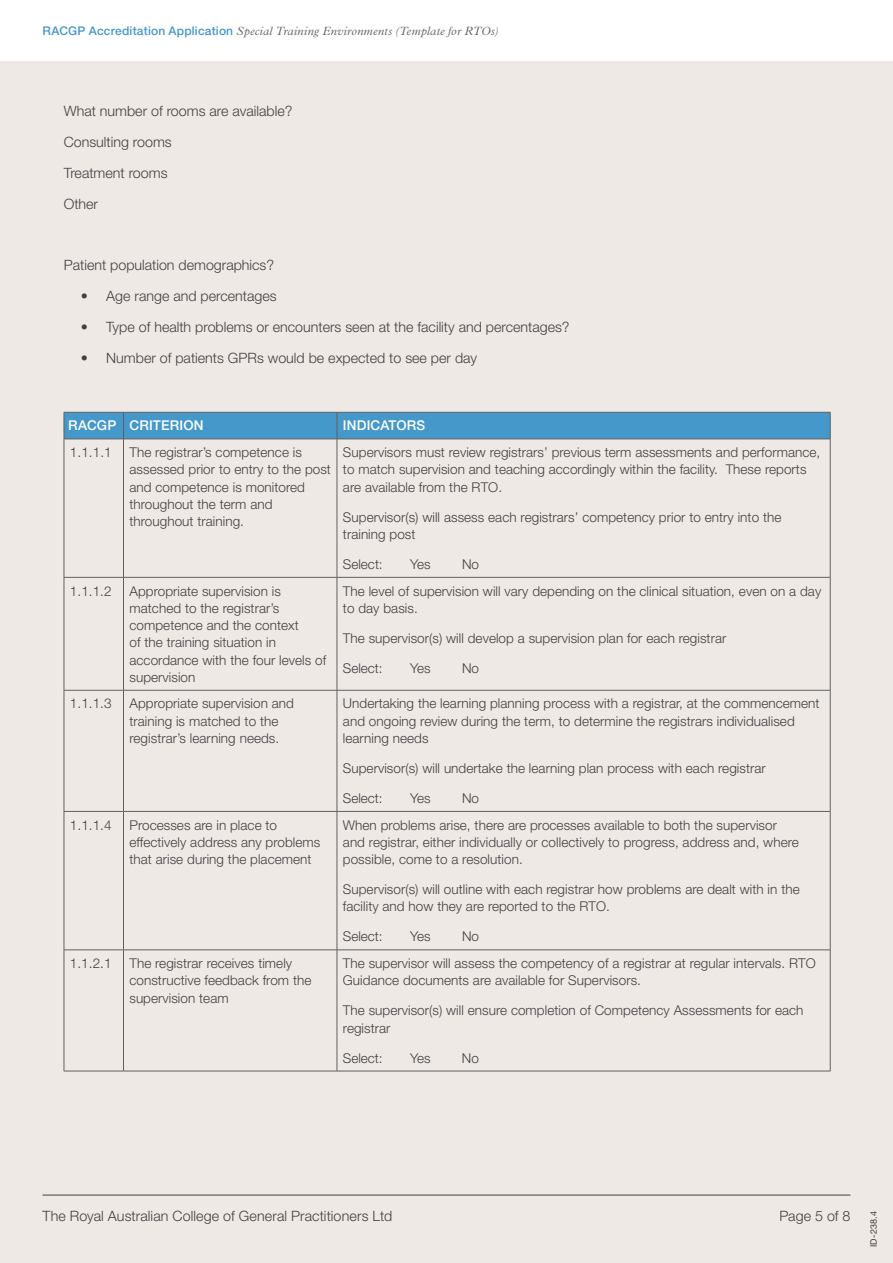
<style>
.page{position:relative;width:893px;height:1263px;background:#fff}
.page>*{position:absolute;margin:0;border:0;box-sizing:border-box;transform-origin:0 0}
.t1{font:300 14.25px/30.8px "Helvetica Neue LT Std";color:#414042}
.t2{font:300 13.5px/17.2px "Helvetica Neue LT Std";letter-spacing:.005em;color:#414042}
.t3{font:500 13.5px "Helvetica Neue LT Std";letter-spacing:.01em;color:#fff}
.t4{font:italic 300 12px "Plantin MT Std";letter-spacing:.015em;color:#5f6062}
.t5{font:9px "Helvetica Neue LT Std";color:#414042}
.s1{font-family:"Helvetica Neue LT Std";font-weight:500;font-style:normal;color:#4598ca}
</style>
<div class="page">
<div style="left:0;top:62px;width:893px;height:1201px;background:#efe9e5"></div>
<hr style="left:43px;top:1195px;width:807px;height:1px;background:#414042">
<hr style="left:64px;top:439px;width:1px;height:138px;background:#5f6062">
<hr style="left:123px;top:439px;width:1px;height:138px;background:#5f6062">
<hr style="left:337px;top:439px;width:1px;height:138px;background:#5f6062">
<hr style="left:830px;top:439px;width:1px;height:138px;background:#5f6062">
<hr style="left:64px;top:577px;width:59px;height:1px;background:#5f6062">
<hr style="left:64px;top:577px;width:1px;height:113px;background:#5f6062">
<hr style="left:123px;top:577px;width:214px;height:1px;background:#5f6062">
<hr style="left:123px;top:577px;width:1px;height:113px;background:#5f6062">
<hr style="left:337px;top:577px;width:493px;height:1px;background:#5f6062">
<hr style="left:337px;top:577px;width:1px;height:113px;background:#5f6062">
<hr style="left:830px;top:577px;width:1px;height:113px;background:#5f6062">
<hr style="left:64px;top:690px;width:59px;height:1px;background:#5f6062">
<hr style="left:64px;top:690px;width:1px;height:121px;background:#5f6062">
<hr style="left:123px;top:690px;width:214px;height:1px;background:#5f6062">
<hr style="left:123px;top:690px;width:1px;height:121px;background:#5f6062">
<hr style="left:337px;top:690px;width:493px;height:1px;background:#5f6062">
<hr style="left:337px;top:690px;width:1px;height:121px;background:#5f6062">
<hr style="left:830px;top:690px;width:1px;height:121px;background:#5f6062">
<hr style="left:64px;top:811px;width:59px;height:1px;background:#5f6062">
<hr style="left:64px;top:812px;width:1px;height:138px;background:#5f6062">
<hr style="left:123px;top:811px;width:214px;height:1px;background:#5f6062">
<hr style="left:123px;top:812px;width:1px;height:138px;background:#5f6062">
<hr style="left:337px;top:811px;width:493px;height:1px;background:#5f6062">
<hr style="left:337px;top:812px;width:1px;height:138px;background:#5f6062">
<hr style="left:830px;top:812px;width:1px;height:138px;background:#5f6062">
<hr style="left:64px;top:949px;width:59px;height:1px;background:#5f6062">
<hr style="left:64px;top:950px;width:1px;height:121px;background:#5f6062">
<hr style="left:123px;top:949px;width:214px;height:1px;background:#5f6062">
<hr style="left:123px;top:950px;width:1px;height:121px;background:#5f6062">
<hr style="left:337px;top:949px;width:493px;height:1px;background:#5f6062">
<hr style="left:337px;top:950px;width:1px;height:121px;background:#5f6062">
<hr style="left:830px;top:950px;width:1px;height:121px;background:#5f6062">
<hr style="left:64px;top:1071px;width:59px;height:1px;background:#5f6062">
<hr style="left:123px;top:1071px;width:214px;height:1px;background:#5f6062">
<hr style="left:337px;top:1071px;width:493px;height:1px;background:#5f6062">
<svg style="left:64px;top:412px;width:767px;height:27px;background:#4695c4"></svg>
<hr style="left:64px;top:439px;width:59px;height:1px;background:#5f6062">
<hr style="left:123px;top:439px;width:214px;height:1px;background:#5f6062">
<hr style="left:337px;top:439px;width:493px;height:1px;background:#5f6062">
<p class="t4" style="left:43px;top:24px;width:457px"><span class="s1">RACGP Accreditation Application</span> Special Training Environments (Template for RTOs)</p>
<p class="t1" style="left:64px;top:96px;width:230px">What number of rooms are available?<br>Consulting rooms<br>Treatment rooms<br>Other</p>
<p class="t1" style="left:64px;top:250px;width:212px">Patient population demographics?</p>
<p class="t1" style="left:81px;top:280px;width:197px">• Age range and percentages</p>
<p class="t1" style="left:81px;top:311px;width:490px">• Type of health problems or encounters seen at the facility and percentages?</p>
<p class="t1" style="left:81px;top:342px;width:398px">• Number of patients GPRs would be expected to see per day</p>
<p class="t3" style="left:68px;top:418px;width:137px">RACGP CRITERION</p>
<p class="t3" style="left:343px;top:418px;width:84px">INDICATORS</p>
<p class="t2" style="left:70px;top:443px;width:43px">1.1.1.1</p>
<p class="t2" style="left:129px;top:443px;width:203px">The registrar’s competence is assessed prior to entry to the post and competence is monitored throughout the term and throughout training.</p>
<p class="t2" style="left:343px;top:443px;width:479px">Supervisors must review registrars’ previous term assessments and performance, to match supervision and teaching accordingly within the facility. These reports are available from the RTO.</p>
<p class="t2" style="left:343px;top:508px;width:440px">Supervisor(s) will assess each registrars’ competency prior to entry into the training post</p>
<p class="t2" style="left:343px;top:555px;width:41px">Select:</p>
<p class="t2" style="left:410px;top:555px;width:22px">Yes</p>
<p class="t2" style="left:462px;top:555px;width:19px">No</p>
<p class="t2" style="left:70px;top:582px;width:43px">1.1.1.2</p>
<p class="t2" style="left:129px;top:582px;width:198px">Appropriate supervision is matched to the registrar’s competence and the context<br>of the training situation in accordance with the four levels of supervision</p>
<p class="t2" style="left:343px;top:582px;width:480px">The level of supervision will vary depending on the clinical situation, even on a day to day basis.</p>
<p class="t2" style="left:343px;top:629px;width:385px">The supervisor(s) will develop a supervision plan for each registrar</p>
<p class="t2" style="left:343px;top:659px;width:41px">Select:</p>
<p class="t2" style="left:410px;top:659px;width:22px">Yes</p>
<p class="t2" style="left:462px;top:659px;width:19px">No</p>
<p class="t2" style="left:70px;top:695px;width:43px">1.1.1.3</p>
<p class="t2" style="left:129px;top:695px;width:166px">Appropriate supervision and training is matched to the registrar’s learning needs.</p>
<p class="t2" style="left:343px;top:695px;width:478px">Undertaking the learning planning process with a registrar, at the commencement and ongoing review during the term, to determine the registrars individualised learning needs</p>
<p class="t2" style="left:343px;top:759px;width:424px">Supervisor(s) will undertake the learning plan process with each registrar</p>
<p class="t2" style="left:343px;top:789px;width:41px">Select:</p>
<p class="t2" style="left:410px;top:789px;width:22px">Yes</p>
<p class="t2" style="left:462px;top:789px;width:19px">No</p>
<p class="t2" style="left:70px;top:816px;width:43px">1.1.1.4</p>
<p class="t2" style="left:129px;top:816px;width:192px">Processes are in place to effectively address any problems that arise during the placement</p>
<p class="t2" style="left:343px;top:816px;width:457px">When problems arise, there are processes available to both the supervisor and registrar, either individually or collectively to progress, address and, where possible, come to a resolution.</p>
<p class="t2" style="left:343px;top:880px;width:458px">Supervisor(s) will outline with each registrar how problems are dealt with in the facility and how they are reported to the RTO.</p>
<p class="t2" style="left:343px;top:928px;width:41px">Select:</p>
<p class="t2" style="left:410px;top:928px;width:22px">Yes</p>
<p class="t2" style="left:462px;top:928px;width:19px">No</p>
<p class="t2" style="left:70px;top:954px;width:43px">1.1.2.1</p>
<p class="t2" style="left:129px;top:954px;width:184px">The registrar receives timely constructive feedback from the supervision team</p>
<p class="t2" style="left:343px;top:954px;width:474px">The supervisor will assess the competency of a registrar at regular intervals. RTO<br>Guidance documents are available for Supervisors.</p>
<p class="t2" style="left:343px;top:1002px;width:462px">The supervisor(s) will ensure completion of Competency Assessments for each registrar</p>
<p class="t2" style="left:343px;top:1049px;width:41px">Select:</p>
<p class="t2" style="left:410px;top:1049px;width:22px">Yes</p>
<p class="t2" style="left:462px;top:1049px;width:19px">No</p>
<p class="t1" style="left:43px;top:1200px;width:351px">The Royal Australian College of General Practitioners Ltd</p>
<p class="t1" style="left:779px;top:1200px;width:73px">Page 5 of 8</p>
<p class="t5" style="left:868px;top:1247px;width:37px;rotate:-90deg">ID-238.4</p>
</div>
